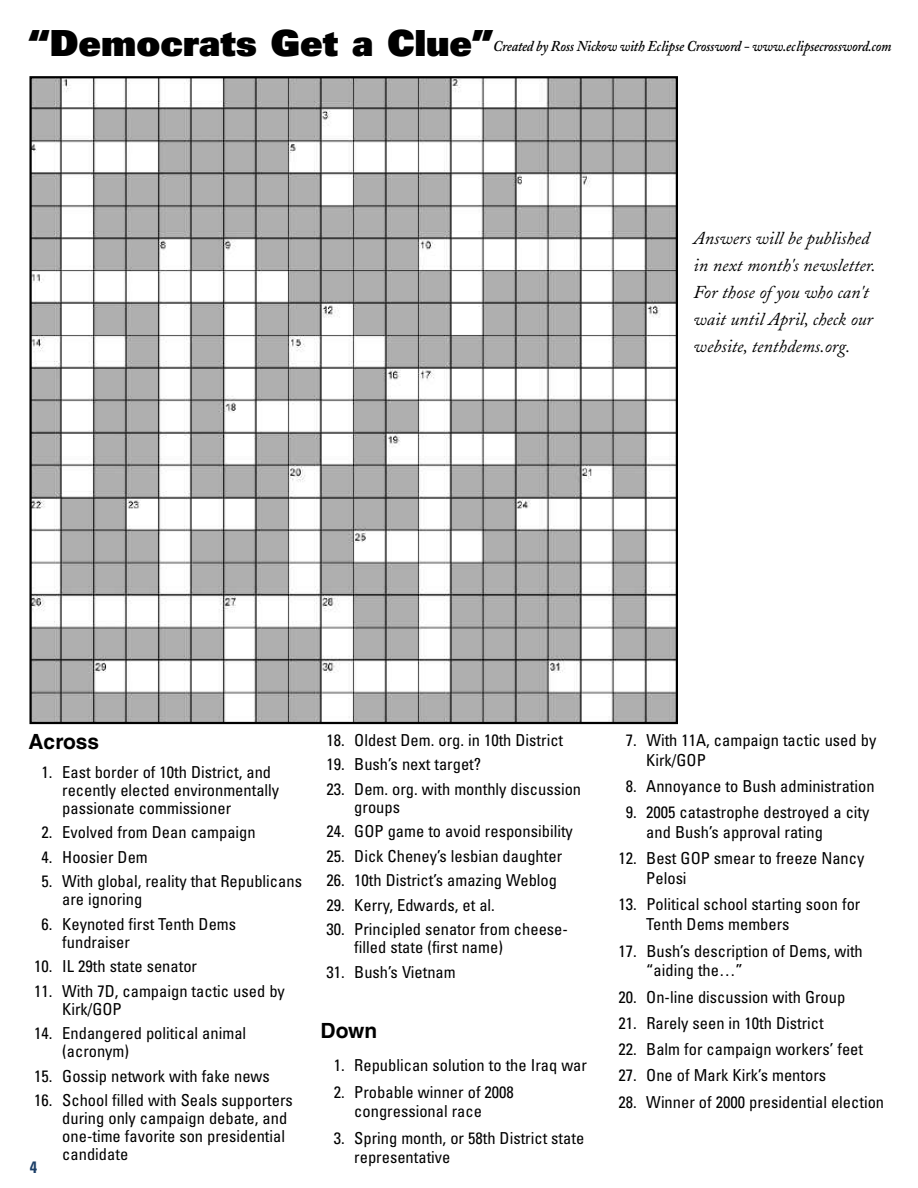
<style>
.page{position:relative;width:918px;height:1188px;background:#fff}
.page>*{position:absolute;margin:0;border:0;box-sizing:border-box;transform-origin:0 0}
.t1{font:900 36px "Univers";color:#000}
.t2{font:700 21px "Helvetica";color:#000}
.t3{font:italic 18px/27px "Adobe Caslon";color:#000}
.t4{font:condensed 16.5px/18px "Univers";color:#000}
.t5{font:700 condensed 16.5px "Univers";color:#1c3f68}
.t6{font:italic 600 15px "Adobe Caslon";letter-spacing:-.015em;color:#000;scale:.92 1}
</style>
<div class="page">
<img style="left:32px;top:79px;width:643px;height:642px">
<h1 class="t1" style="left:28px;top:30px;width:466px">“Democrats Get a Clue”</h1>
<p class="t6" style="left:493px;top:41px;width:434px">Created by Ross Nickow with Eclipse Crossword - www.eclipsecrossword.com</p>
<p class="t3" style="left:694px;top:227px;width:184px">Answers will be published in next month's newsletter.<br>For those of you who can't wait until April, check our website, tenthdems.org.</p>
<p class="t2" style="left:28px;top:733px;width:72px">Across</p>
<p class="t4" style="left:62px;top:764px;width:219px;text-indent:-21px">1. East border of 10th District, and recently elected environmentally passionate commissioner</p>
<p class="t4" style="left:42px;top:825px;width:216px">2. Evolved from Dean campaign</p>
<p class="t4" style="left:42px;top:849px;width:108px">4. Hoosier Dem</p>
<p class="t4" style="left:62px;top:874px;width:241px;text-indent:-21px">5. With global, reality that Republicans are ignoring</p>
<p class="t4" style="left:62px;top:916px;width:175px;text-indent:-21px">6. Keynoted first Tenth Dems fundraiser</p>
<p class="t4" style="left:34px;top:959px;width:164px">10. IL 29th state senator</p>
<p class="t4" style="left:62px;top:983px;width:224px;text-indent:-28px">11. With 7D, campaign tactic used by<br>Kirk/GOP</p>
<p class="t4" style="left:62px;top:1026px;width:186px;text-indent:-28px">14. Endangered political animal (acronym)</p>
<p class="t4" style="left:34px;top:1068px;width:237px">15. Gossip network with fake news</p>
<p class="t4" style="left:62px;top:1093px;width:232px;text-indent:-28px">16. School filled with Seals supporters during only campaign debate, and one-time favorite son presidential candidate</p>
<p class="t5" style="left:30px;top:1161px;width:9px">4</p>
<p class="t4" style="left:326px;top:732px;width:238px">18. Oldest Dem. org. in 10th District</p>
<p class="t4" style="left:326px;top:757px;width:156px">19. Bush’s next target?</p>
<p class="t4" style="left:354px;top:781px;width:228px;text-indent:-28px">23. Dem. org. with monthly discussion groups</p>
<p class="t4" style="left:326px;top:824px;width:248px">24. GOP game to avoid responsibility</p>
<p class="t4" style="left:326px;top:848px;width:237px">25. Dick Cheney’s lesbian daughter</p>
<p class="t4" style="left:326px;top:873px;width:232px">26. 10th District’s amazing Weblog</p>
<p class="t4" style="left:326px;top:897px;width:170px">29. Kerry, Edwards, et al.</p>
<p class="t4" style="left:354px;top:922px;width:215px;text-indent:-28px">30. Principled senator from cheese&shy;filled state (first name)</p>
<p class="t4" style="left:326px;top:964px;width:131px">31. Bush’s Vietnam</p>
<p class="t2" style="left:321px;top:1023px;width:58px">Down</p>
<p class="t4" style="left:334px;top:1058px;width:255px">1. Republican solution to the Iraq war</p>
<p class="t4" style="left:354px;top:1083px;width:161px;line-height:19.8px;text-indent:-21px">2. Probable winner of 2008 congressional race</p>
<p class="t4" style="left:354px;top:1129px;width:232px;line-height:19.8px;text-indent:-21px">3. Spring month, or 58th District state representative</p>
<p class="t4" style="left:646px;top:732px;width:232px;line-height:19.8px;text-indent:-21px">7. With 11A, campaign tactic used by<br>Kirk/GOP</p>
<p class="t4" style="left:626px;top:778px;width:250px">8. Annoyance to Bush administration</p>
<p class="t4" style="left:646px;top:804px;width:225px;line-height:19.8px;text-indent:-21px">9. 2005 catastrophe destroyed a city and Bush’s approval rating</p>
<p class="t4" style="left:646px;top:850px;width:220px;line-height:19.8px;text-indent:-28px">12. Best GOP smear to freeze Nancy<br>Pelosi</p>
<p class="t4" style="left:646px;top:896px;width:216px;line-height:19.8px;text-indent:-28px">13. Political school starting soon for<br>Tenth Dems members</p>
<p class="t4" style="left:646px;top:942px;width:218px;line-height:19.8px;text-indent:-28px">17. Bush’s description of Dems, with “aiding the…”</p>
<p class="t4" style="left:618px;top:989px;width:228px">20. On-line discussion with Group</p>
<p class="t4" style="left:618px;top:1015px;width:207px">21. Rarely seen in 10th District</p>
<p class="t4" style="left:618px;top:1042px;width:246px">22. Balm for campaign workers’ feet</p>
<p class="t4" style="left:618px;top:1068px;width:209px">27. One of Mark Kirk’s mentors</p>
<p class="t4" style="left:618px;top:1094px;width:267px">28. Winner of 2000 presidential election</p>
</div>
